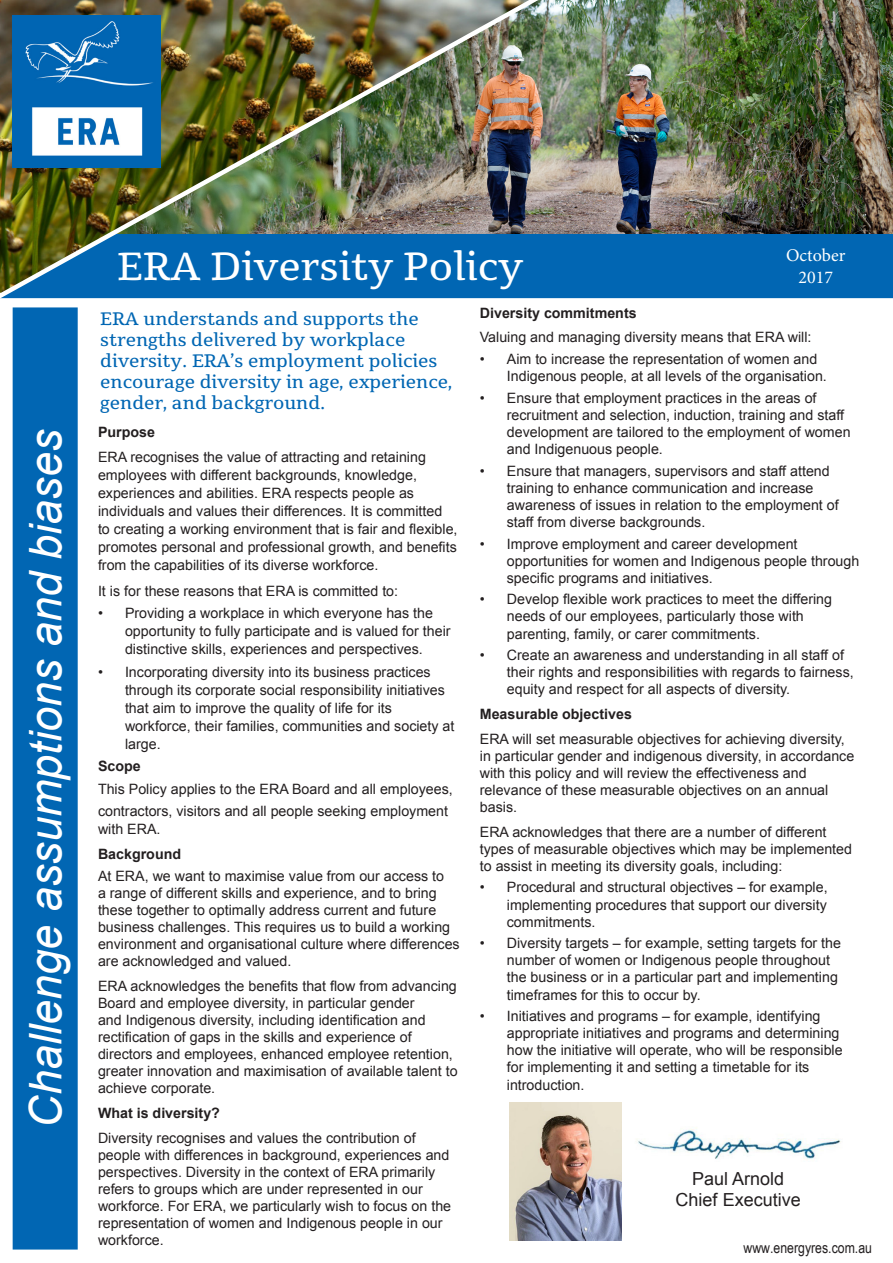
<style>
.page{position:relative;width:893px;height:1263px;background:#fff}
.page>*{position:absolute;margin:0;border:0;box-sizing:border-box;transform-origin:0 0}
.t1{font:italic 45px "Arial";color:#fff}
.t2{font:39px "Tienne";color:#fff}
.t3{font:18px "Tienne";color:#0166b3}
.t4{font:18px/21.6px "Arial";color:#231f20;text-align:center}
.t5{font:18px/21.6px "Minion Pro";color:#fff;text-align:center}
.t6{font:15px "Arial Narrow";color:#231f20}
.t7{font:14.25px/17.1px "Arial";color:#231f20}
.t8{font:700 14.25px "Arial";color:#231f20}
</style>
<div class="page">
<div style="left:543px;top:233px;width:350px;height:65px;background:#0166b3"></div>
<img style="left:543px;top:0;width:350px;height:233px">
<img style="left:0;top:0;width:543px;height:299px">
<img style="left:13px;top:16px;width:147px;height:152px">
<div style="left:14px;top:309px;width:62px;height:939px;background:#0166b3"></div>
<div style="left:13px;top:307px;width:65px;height:942px;border:3px solid #0166b3"></div>
<img style="left:510px;top:1102px;width:112px;height:139px">
<img style="left:638px;top:1129px;width:203px;height:30px">
<p class="t1" style="left:17px;top:1127px;width:699px;rotate:-90deg">Challenge assumptions and biases</p>
<p class="t2" style="left:117px;top:241px;width:408px">ERA Diversity Policy</p>
<p class="t5" style="left:786px;top:245px;width:61px">October<br>2017</p>
<p class="t3" style="left:100px;top:307px;width:320px">ERA understands and supports the</p>
<p class="t3" style="left:100px;top:328px;width:307px">strengths delivered by workplace</p>
<p class="t3" style="left:100px;top:349px;width:339px">diversity. ERA’s employment policies</p>
<p class="t3" style="left:100px;top:370px;width:353px">encourage diversity in age, experience,</p>
<p class="t3" style="left:100px;top:391px;width:227px">gender, and background.</p>
<p class="t8" style="left:98px;top:422px;width:59px">Purpose</p>
<p class="t7" style="left:98px;top:448px;width:361px;line-height:18px">ERA recognises the value of attracting and retaining employees with different backgrounds, knowledge, experiences and abilities. ERA respects people as individuals and values their differences. It is committed to creating a working environment that is fair and flexible, promotes personal and professional growth, and benefits from the capabilities of its diverse workforce.</p>
<p class="t7" style="left:98px;top:582px;width:302px">It is for these reasons that ERA is committed to:</p>
<p class="t7" style="left:125px;top:604px;width:327px;line-height:18px;text-indent:-27px">• Providing a workplace in which everyone has the opportunity to fully participate and is valued for their distinctive skills, experiences and perspectives.</p>
<p class="t7" style="left:125px;top:663px;width:331px;line-height:18px;text-indent:-27px">• Incorporating diversity into its business practices through its corporate social responsibility initiatives that aim to improve the quality of life for its workforce, their families, communities and society at large.</p>
<p class="t8" style="left:98px;top:757px;width:44px">Scope</p>
<p class="t7" style="left:98px;top:780px;width:356px">This Policy applies to the ERA Board and all employees,</p>
<p class="t7" style="left:98px;top:802px;width:352px;line-height:18px">contractors, visitors and all people seeking employment with ERA.</p>
<p class="t8" style="left:98px;top:844px;width:85px">Background</p>
<p class="t7" style="left:98px;top:867px;width:363px">At ERA, we want to maximise value from our access to<br>a range of different skills and experience, and to bring these together to optimally address current and future business challenges. This requires us to build a working environment and organisational culture where differences are acknowledged and valued.</p>
<p class="t7" style="left:98px;top:977px;width:361px">ERA acknowledges the benefits that flow from advancing Board and employee diversity, in particular gender<br>and Indigenous diversity, including identification and rectification of gaps in the skills and experience of directors and employees, enhanced employee retention, greater innovation and maximisation of available talent to achieve corporate.</p>
<p class="t8" style="left:98px;top:1103px;width:123px">What is diversity?</p>
<p class="t7" style="left:98px;top:1129px;width:355px">Diversity recognises and values the contribution of people with differences in background, experiences and perspectives. Diversity in the context of ERA primarily refers to groups which are under represented in our workforce. For ERA, we particularly wish to focus on the representation of women and Indigenous people in our workforce.</p>
<p class="t8" style="left:480px;top:303px;width:158px">Diversity commitments</p>
<p class="t7" style="left:480px;top:329px;width:333px">Valuing and managing diversity means that ERA will:</p>
<p class="t7" style="left:507px;top:351px;width:322px;text-indent:-27px">• Aim to increase the representation of women and<br>Indigenous people, at all levels of the organisation.</p>
<p class="t7" style="left:507px;top:389px;width:345px;text-indent:-27px">• Ensure that employment practices in the areas of recruitment and selection, induction, training and staff development are tailored to the employment of women and Indigenuous people.</p>
<p class="t7" style="left:507px;top:462px;width:333px;text-indent:-27px">• Ensure that managers, supervisors and staff attend training to enhance communication and increase awareness of issues in relation to the employment of staff from diverse backgrounds.</p>
<p class="t7" style="left:507px;top:535px;width:354px;text-indent:-27px">• Improve employment and career development opportunities for women and Indigenous people through specific programs and initiatives.</p>
<p class="t7" style="left:507px;top:591px;width:327px;text-indent:-27px">• Develop flexible work practices to meet the differing needs of our employees, particularly those with parenting, family, or carer commitments.</p>
<p class="t7" style="left:507px;top:647px;width:348px;text-indent:-27px">• Create an awareness and understanding in all staff of their rights and responsibilities with regards to fairness, equity and respect for all aspects of diversity.</p>
<p class="t8" style="left:480px;top:704px;width:154px">Measurable objectives</p>
<p class="t7" style="left:480px;top:730px;width:376px">ERA will set measurable objectives for achieving diversity, in particular gender and indigenous diversity, in accordance with this policy and will review the effectiveness and relevance of these measurable objectives on an annual basis.</p>
<p class="t7" style="left:480px;top:823px;width:374px">ERA acknowledges that there are a number of different types of measurable objectives which may be implemented to assist in meeting its diversity goals, including:</p>
<p class="t7" style="left:507px;top:879px;width:322px;text-align:justify;text-indent:-27px">• Procedural and structural objectives – for example, implementing procedures that support our diversity commitments.</p>
<p class="t7" style="left:507px;top:935px;width:336px;text-indent:-27px">• Diversity targets – for example, setting targets for the number of women or Indigenous people throughout the business or in a particular part and implementing timeframes for this to occur by.</p>
<p class="t7" style="left:507px;top:1008px;width:337px;text-indent:-27px">• Initiatives and programs – for example, identifying appropriate initiatives and programs and determining how the initiative will operate, who will be responsible for implementing it and setting a timetable for its introduction.</p>
<p class="t4" style="left:676px;top:1168px;width:127px">Paul Arnold<br>Chief Executive</p>
<p class="t6" style="left:743px;top:1237px;width:130px">www.energyres.com.au</p>
</div>
